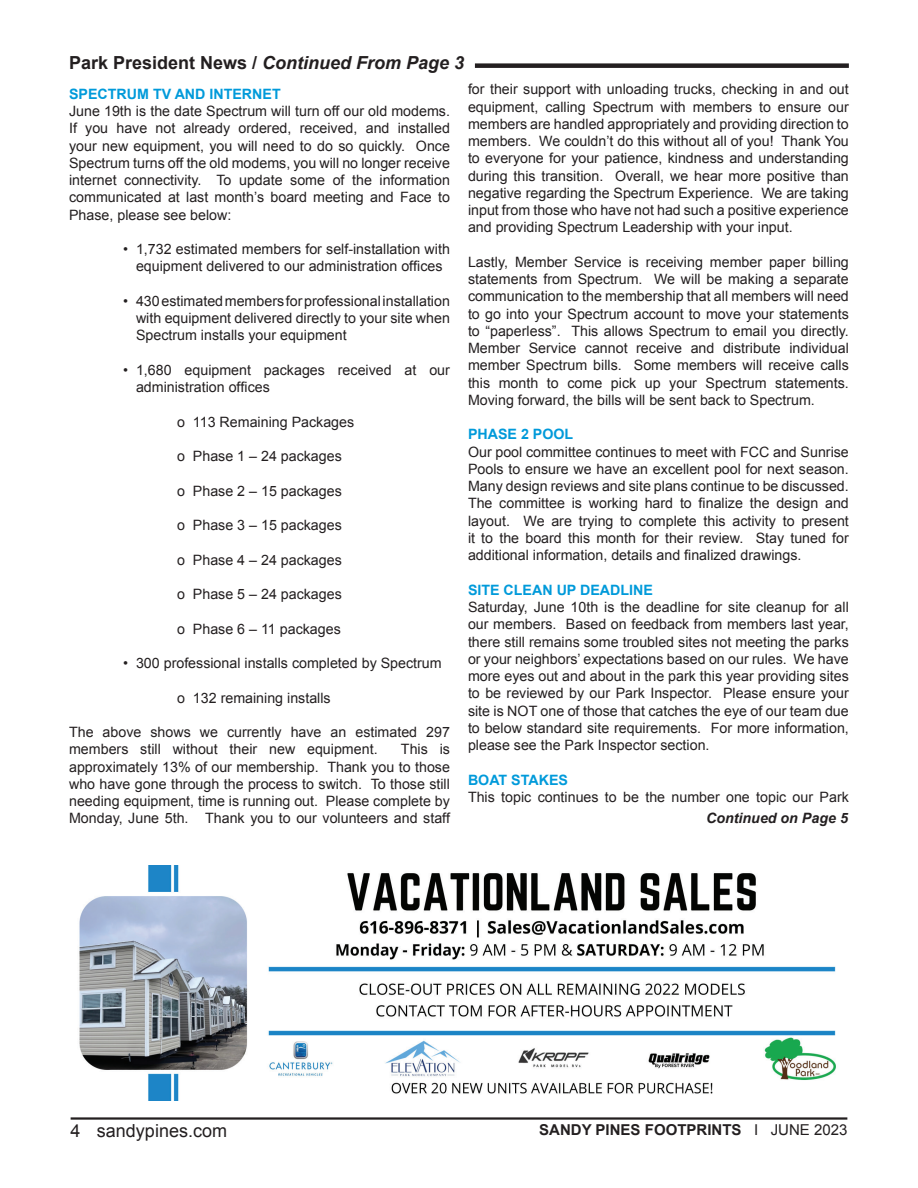
<style>
.page{position:relative;width:918px;height:1188px;background:#fff}
.page>*{position:absolute;margin:0;border:0;box-sizing:border-box;transform-origin:0 0}
.t1{font:700 18px "Arial";color:#231f20}
.t2{font:18px "Arial";color:#231f20}
.t3{font:700 15px "Arial";color:#231f20}
.t4{font:14.25px/17.2px "Arial";color:#231f20;text-align:justify}
.t5{font:700 14.25px "Arial";color:#009ada}
.t6{font:italic 700 14.25px "Arial";color:#231f20}
.s1{font-style:italic}
.s2{font-weight:400}
</style>
<div class="page">
<hr style="left:71px;top:1117px;width:776px;height:3px;background:#231f20">
<div style="left:475px;top:63px;width:374px;height:5px;background:#231f20"></div>
<img style="left:79px;top:866px;width:757px;height:235px">
<p class="t1" style="left:69px;top:51px;width:397px">Park President News / <span class="s1">Continued From Page 3</span></p>
<p class="t5" style="left:69px;top:84px;width:213px">SPECTRUM TV AND INTERNET</p>
<p class="t4" style="left:69px;top:103px;width:382px">June 19th is the date Spectrum will turn off our old modems.<br>If you have not already ordered, received, and installed your new equipment, you will need to do so quickly. Once Spectrum turns off the old modems, you will no longer receive internet connectivity. To update some of the information communicated at last month’s board meeting and Face to Phase, please see below:</p>
<p class="t4" style="left:123px;top:241px;width:328px;text-align:center">• 1,732 estimated members for self-installation with equipment delivered to our administration offices</p>
<p class="t4" style="left:136px;top:292px;width:315px;text-indent:-13px">• 430 estimated members for professional installation with equipment delivered directly to your site when Spectrum installs your equipment</p>
<p class="t4" style="left:136px;top:361px;width:315px;text-indent:-13px">• 1,680 equipment packages received at our administration offices</p>
<p class="t4" style="left:177px;top:413px;width:179px">o 113 Remaining Packages</p>
<p class="t4" style="left:177px;top:448px;width:166px">o Phase 1 – 24 packages</p>
<p class="t4" style="left:177px;top:482px;width:166px">o Phase 2 – 15 packages</p>
<p class="t4" style="left:177px;top:517px;width:166px">o Phase 3 – 15 packages</p>
<p class="t4" style="left:177px;top:551px;width:166px">o Phase 4 – 24 packages</p>
<p class="t4" style="left:177px;top:586px;width:166px">o Phase 5 – 24 packages</p>
<p class="t4" style="left:177px;top:620px;width:165px">o Phase 6 – 11 packages</p>
<p class="t4" style="left:123px;top:655px;width:320px">• 300 professional installs completed by Spectrum</p>
<p class="t4" style="left:177px;top:689px;width:155px">o 132 remaining installs</p>
<p class="t4" style="left:69px;top:724px;width:382px">The above shows we currently have an estimated 297 members still without their new equipment.</p>
<p class="t4" style="left:468px;top:81px;width:382px">for their support with unloading trucks, checking in and out equipment, calling Spectrum with members to ensure our members are handled appropriately and providing direction to members. We couldn’t do this without all of you! Thank You to everyone for your patience, kindness and understanding during this transition. Overall, we hear more positive than negative regarding the Spectrum Experience. We are taking input from those who have not had such a positive experience and providing Spectrum Leadership with your input.</p>
<p class="t4" style="left:468px;top:253px;width:382px">Lastly, Member Service is receiving member paper billing statements from Spectrum. We will be making a separate communication to the membership that all members will need to go into your Spectrum account to move your statements to “paperless”. This allows Spectrum to email you directly.<br>Member Service cannot receive and distribute individual member Spectrum bills. Some members will receive calls this month to come pick up your Spectrum statements.<br>Moving forward, the bills will be sent back to Spectrum.</p>
<p class="t5" style="left:468px;top:425px;width:107px">PHASE 2 POOL</p>
<p class="t4" style="left:468px;top:443px;width:382px">Our pool committee continues to meet with FCC and Sunrise Pools to ensure we have an excellent pool for next season.<br>Many design reviews and site plans continue to be discussed.<br>The committee is working hard to finalize the design and layout. We are trying to complete this activity to present it to the board this month for their review. Stay tuned for additional information, details and finalized drawings.</p>
<p class="t5" style="left:468px;top:580px;width:187px">SITE CLEAN UP DEADLINE</p>
<p class="t4" style="left:468px;top:599px;width:382px">Saturday, June 10th is the deadline for site cleanup for all our members. Based on feedback from members last year, there still remains some troubled sites not meeting the parks or your neighbors’ expectations based on our rules. We have more eyes out and about in the park this year providing sites to be reviewed by our Park Inspector. Please ensure your site is NOT one of those that catches the eye of our team due to below standard site requirements. For more information, please see the Park Inspector section.</p>
<p class="t5" style="left:468px;top:770px;width:102px">BOAT STAKES</p>
<p class="t4" style="left:468px;top:788px;width:382px">This topic continues to be the number one topic our Park</p>
<p class="t6" style="left:706px;top:809px;width:143px">Continued on Page 5</p>
<p class="t4" style="left:69px;top:741px;width:382px;text-indent:332px">This is approximately 13% of our membership. Thank you to those who have gone through the process to switch. To those still needing equipment, time is running out. Please complete by Monday, June 5th. Thank you to our volunteers and staff</p>
<p class="t2" style="left:71px;top:1119px;width:158px">4 sandypines.com</p>
<p class="t3" style="left:539px;top:1119px;width:310px">SANDY PINES FOOTPRINTS <span class="s2">I JUNE 2023</span></p>
</div>
